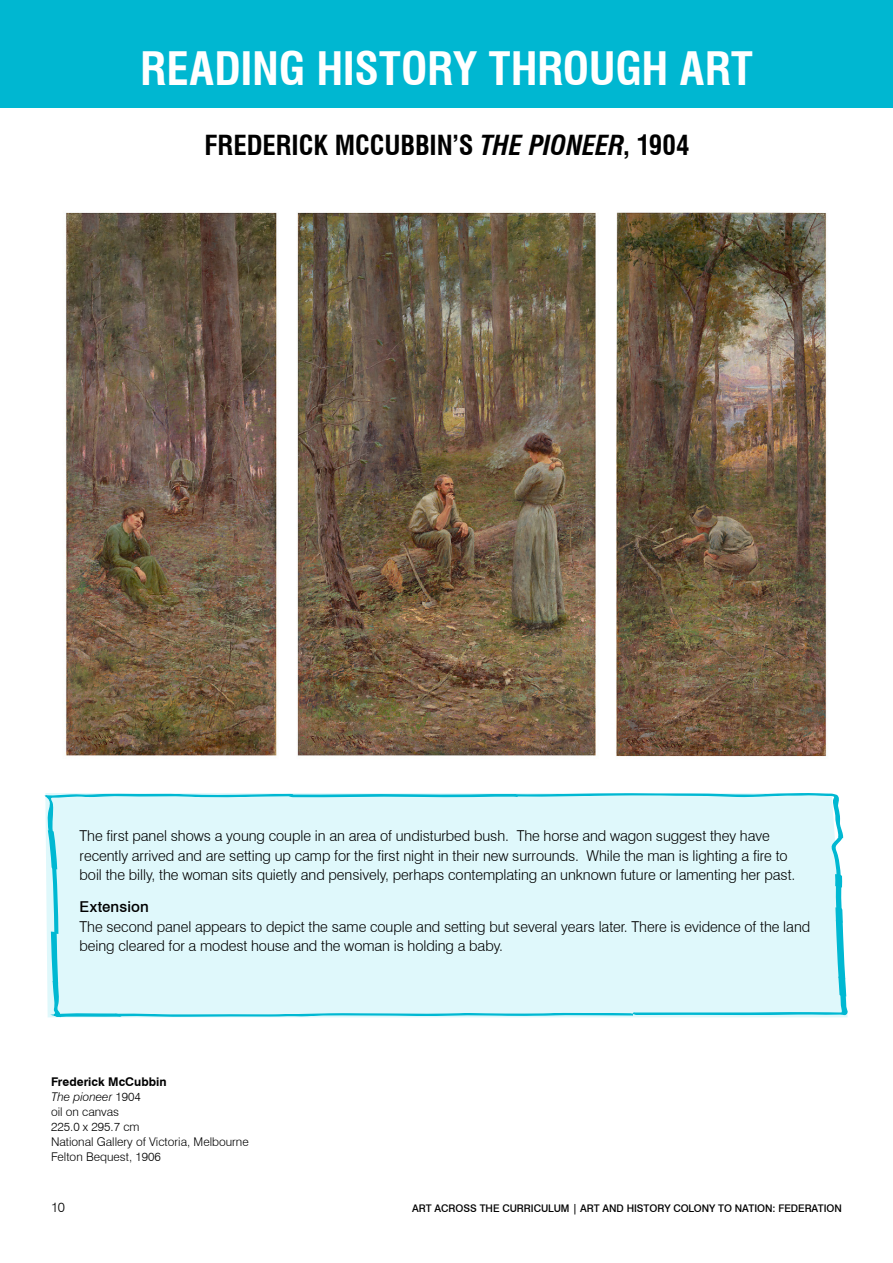
<style>
.page{position:relative;width:893px;height:1263px;background:#fff}
.page>*{position:absolute;margin:0;border:0;box-sizing:border-box;transform-origin:0 0}
.t1{font:700 condensed 45px "Swiss 721 BT";letter-spacing:-.01em;color:#fff}
.t2{font:700 condensed 27px "Swiss 721 BT";letter-spacing:-.005em;color:#000}
.t3{font:300 15px/19.5px "Swiss 721 BT";letter-spacing:-.005em;color:#000}
.t4{font:500 15px "Swiss 721 BT";letter-spacing:.01em;color:#000}
.t5{font:300 13.5px "Swiss 721 BT";color:#000}
.t6{font:300 12px/15px "Swiss 721 BT";color:#000}
.t7{font:500 10.5px "Swiss 721 BT";letter-spacing:-.005em;color:#000}
.s1{font-style:italic}
.s2{font-weight:700}
</style>
<div class="page">
<div style="left:45px;top:793px;width:803px;height:225px;background:#dff8fb"></div>
<img style="left:65px;top:212px;width:763px;height:545px">
<div style="left:0;top:0;width:893px;height:107px;background:#00b7d1"></div>
<h1 class="t1" style="left:140px;top:42px;width:614px">READING HISTORY THROUGH ART</h1>
<h2 class="t2" style="left:204px;top:129px;width:487px">FREDERICK MCCUBBIN’S <span class="s1">THE PIONEER</span>, 1904</h2>
<p class="t3" style="left:80px;top:826px;width:717px">The first panel shows a young couple in an area of undisturbed bush. The horse and wagon suggest they have recently arrived and are setting up camp for the first night in their new surrounds. While the man is lighting a fire to boil the billy, the woman sits quietly and pensively, perhaps contemplating an unknown future or lamenting her past.</p>
<p class="t4" style="left:80px;top:898px;width:71px">Extension</p>
<p class="t3" style="left:80px;top:917px;width:732px">The second panel appears to depict the same couple and setting but several years later. There is evidence of the land being cleared for a modest house and the woman is holding a baby.</p>
<p class="t6" style="left:51px;top:1074px;width:199px"><span class="s2">Frederick McCubbin<br></span><span class="s1">The pioneer</span> 1904<br>oil on canvas<br>225.0 x 295.7 cm<br>National Gallery of Victoria, Melbourne<br>Felton Bequest, 1906</p>
<p class="t5" style="left:51px;top:1199px;width:15px">10</p>
<p class="t7" style="left:412px;top:1202px;width:431px">ART ACROSS THE CURRICULUM | ART AND HISTORY COLONY TO NATION: FEDERATION</p>
</div>
